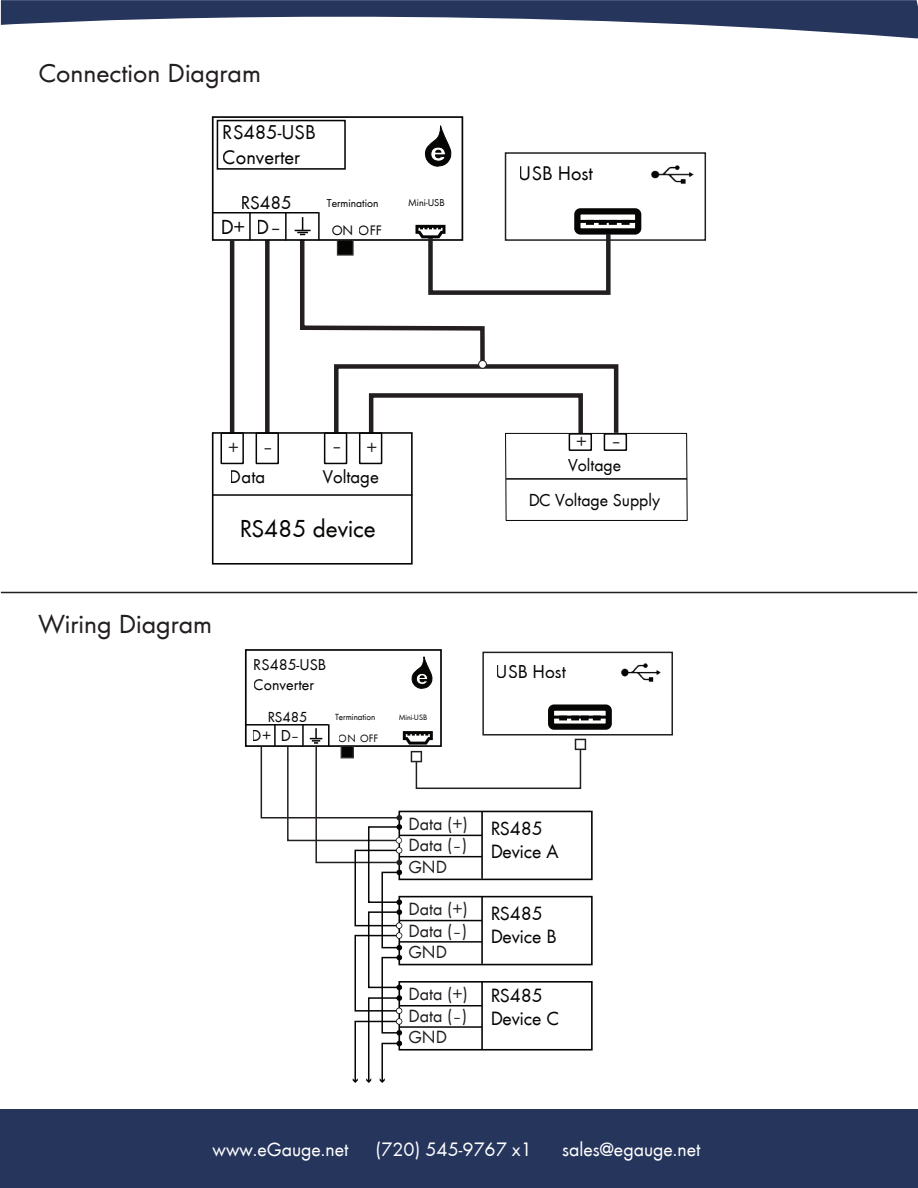
<style>
.page{position:relative;width:918px;height:1188px;background:#fff}
.page>*{position:absolute;margin:0;border:0;box-sizing:border-box;transform-origin:0 0}
.t1{font:27px "Futura T Boo";color:#231f20;scale:1.04 1}
.t2{font:25.35px "Futura T Boo";color:#050504}
.t3{font:21px "Futura T Boo";color:#050504}
.t4{font:20.7px/24.8px "Futura T Boo";color:#050504}
.t5{font:20.4px "Futura T Boo";color:#050504}
.t6{font:20.1px "Futura T Boo";color:#fff}
.t7{font:19.95px/22.6px "Futura T Boo";color:#050504}
.t8{font:19.35px "Futura T Boo";color:#050504}
.t9{font:19.35px "Futura T Boo";color:#231f20}
.t10{font:19.2px "Futura T Boo";color:#050504}
.t11{font:18.9px "Futura T Boo";color:#050504}
.t12{font:18.3px/21.3px "Futura T Boo";color:#231f20;text-align:justify}
.t13{font:18px "Futura T Boo";color:#050504}
.t14{font:17.85px "Futura T Boo";color:#050504}
.t15{font:16.5px "Futura T Boo";color:#050504}
.t16{font:16.2px/19.4px "Futura T Boo";color:#050504}
.t17{font:15px "Futura T Boo";color:#050504}
.t18{font:14.25px "Futura T Boo";color:#050504}
.t19{font:11.7px "Futura T Boo";color:#050504}
.t20{font:11.1px "Futura T Boo";color:#050504}
.t21{font:10.35px "Futura T Boo";color:#050504}
.t22{font:9.15px "Futura T Boo";color:#050504}
.t23{font:8.1px "Futura T Boo";color:#050504}
.s1{color:#231f20}
.s2{font-size:16.5px}
</style>
<div class="page">
<div style="left:0;top:1110px;width:917px;height:78px;background:#26355c"></div>
<svg style="left:1px;top:0;width:917px;height:39px"></svg>
<div style="left:369px;top:393px;width:214px;height:43px;border:4px solid #231f20"></div>
<div style="left:334px;top:364px;width:284px;height:71px;border:4px solid #231f20"></div>
<hr style="left:230px;top:241px;width:4px;height:192px;background:#231f20">
<div style="left:265px;top:240px;width:5px;height:193px;background:#231f20"></div>
<div style="left:212px;top:116px;width:251px;height:125px;border:2px solid #050504"></div>
<hr style="left:213px;top:212px;width:105px;height:2px;background:#050504">
<hr style="left:318px;top:212px;width:2px;height:28px;background:#050504">
<svg style="left:248px;top:213px;width:4px;height:28px"></svg>
<svg style="left:284px;top:213px;width:4px;height:28px"></svg>
<div style="left:217px;top:120px;width:129px;height:50px;border:2px solid #050504"></div>
<svg style="left:425px;top:125px;width:26px;height:41px"></svg>
<div style="left:212px;top:432px;width:201px;height:133px;border:2px solid #050504"></div>
<div style="left:221px;top:432px;width:23px;height:32px;border:2px solid #050504"></div>
<hr style="left:213px;top:494px;width:200px;height:2px;background:#050504">
<div style="left:256px;top:432px;width:23px;height:32px;border:2px solid #050504"></div>
<div style="left:324px;top:432px;width:23px;height:32px;border:2px solid #050504"></div>
<div style="left:359px;top:432px;width:23px;height:32px;border:2px solid #050504"></div>
<img style="left:651px;top:165px;width:43px;height:19px">
<div style="left:574px;top:208px;width:67px;height:27px;border:6px solid #050504;border-radius:3px"></div>
<div style="left:577px;top:211px;width:61px;height:20px;border:3px solid #050504;border-radius:2px"></div>
<hr style="left:579px;top:220px;width:58px;height:3px;background:#050504">
<div style="left:622px;top:220px;width:8px;height:5px;border:3px solid #050504"></div>
<div style="left:609px;top:220px;width:8px;height:5px;border:3px solid #050504"></div>
<div style="left:505px;top:152px;width:201px;height:89px;border:2px solid #231f20"></div>
<svg style="left:505px;top:432px;width:183px;height:89px"></svg>
<svg style="left:295px;top:217px;width:318px;height:152px"></svg>
<hr style="left:1px;top:592px;width:916px;height:1px;background:#231f20">
<img style="left:621px;top:663px;width:40px;height:19px">
<svg style="left:551px;top:707px;width:58px;height:20px"></svg>
<div style="left:548px;top:704px;width:64px;height:26px;border:6px solid #050504;border-radius:3px"></div>
<div style="left:551px;top:708px;width:58px;height:19px;border:3px solid #050504;border-radius:2px"></div>
<hr style="left:553px;top:716px;width:54px;height:3px;background:#050504">
<div style="left:482px;top:652px;width:191px;height:84px;border:2px solid #231f20"></div>
<div style="left:245px;top:649px;width:197px;height:98px;border:2px solid #050504"></div>
<hr style="left:246px;top:724px;width:82px;height:2px;background:#050504">
<svg style="left:412px;top:656px;width:20px;height:33px"></svg>
<div style="left:398px;top:811px;width:195px;height:69px;border:2px solid #050504"></div>
<hr style="left:481px;top:811px;width:2px;height:68px;background:#050504">
<div style="left:398px;top:896px;width:195px;height:69px;border:2px solid #050504"></div>
<hr style="left:481px;top:897px;width:2px;height:67px;background:#050504">
<hr style="left:399px;top:920px;width:83px;height:1px;background:#050504">
<hr style="left:399px;top:941px;width:83px;height:2px;background:#050504">
<div style="left:398px;top:981px;width:195px;height:70px;border:2px solid #050504"></div>
<hr style="left:481px;top:982px;width:2px;height:67px;background:#050504">
<hr style="left:399px;top:1005px;width:83px;height:1px;background:#050504">
<hr style="left:399px;top:1026px;width:83px;height:2px;background:#050504">
<div style="left:368px;top:826px;width:32px;height:77px;border:2px solid #050504"></div>
<div style="left:368px;top:911px;width:32px;height:77px;border:2px solid #050504"></div>
<svg style="left:396px;top:899px;width:6px;height:16px"></svg>
<div style="left:381px;top:872px;width:19px;height:76px;border:2px solid #050504"></div>
<div style="left:381px;top:957px;width:19px;height:77px;border:2px solid #050504"></div>
<svg style="left:396px;top:945px;width:6px;height:15px"></svg>
<div style="left:355px;top:850px;width:45px;height:76px;border:2px solid #050504"></div>
<div style="left:355px;top:935px;width:45px;height:77px;border:2px solid #050504"></div>
<svg style="left:396px;top:922px;width:6px;height:17px"></svg>
<svg style="left:353px;top:985px;width:49px;height:98px"></svg>
<svg style="left:260px;top:716px;width:341px;height:159px"></svg>
<h1 class="t1" style="left:38px;top:57px;width:216px">Connection Diagram</h1>
<p class="t4" style="left:223px;top:120px;width:94px">RS485-USB<br>Converter</p>
<p class="t10" style="left:241px;top:191px;width:53px">RS485</p>
<p class="t3" style="left:221px;top:214px;width:63px">D+ D<span class="s1">–</span></p>
<p class="t19" style="left:327px;top:196px;width:53px">Termination</p>
<p class="t21" style="left:408px;top:197px;width:38px">Mini-USB</p>
<p class="t18" style="left:332px;top:222px;width:52px">ON OFF</p>
<p class="t5" style="left:519px;top:161px;width:76px">USB Host</p>
<p class="t9" style="left:228px;top:436px;width:47px">+ –</p>
<p class="t9" style="left:332px;top:435px;width:47px">– +</p>
<p class="t11" style="left:323px;top:466px;width:58px">Voltage</p>
<p class="t11" style="left:230px;top:466px;width:37px">Data</p>
<h2 class="t2" style="left:239px;top:513px;width:138px">RS485 device</h2>
<p class="t9" style="left:576px;top:430px;width:47px">+ –</p>
<p class="t14" style="left:568px;top:454px;width:54px">Voltage</p>
<p class="t13" style="left:528px;top:489px;width:134px">DC Voltage Supply</p>
<h1 class="t1" style="left:38px;top:607px;width:169px">Wiring Diagram</h1>
<p class="t16" style="left:254px;top:655px;width:74px">RS485-USB<br>Converter</p>
<p class="t8" style="left:496px;top:660px;width:72px">USB Host</p>
<p class="t17" style="left:268px;top:708px;width:41px">RS485</p>
<p class="t22" style="left:335px;top:712px;width:42px">Termination</p>
<p class="t23" style="left:399px;top:712px;width:30px">Mini-USB</p>
<p class="t15" style="left:252px;top:726px;width:49px">D+ D<span class="s1">–</span></p>
<p class="t20" style="left:339px;top:732px;width:41px">ON OFF</p>
<p class="t12" style="left:408px;top:813px;width:61px">Data (+)<br>Data (<span class="s2">–</span>)<br>GND</p>
<p class="t12" style="left:408px;top:898px;width:61px">Data (+)<br>Data (<span class="s2">–</span>)<br>GND</p>
<p class="t12" style="left:408px;top:984px;width:61px">Data (+)<br>Data (<span class="s2">–</span>)<br>GND</p>
<p class="t7" style="left:490px;top:817px;width:70px">RS485<br>Device A</p>
<p class="t7" style="left:490px;top:902px;width:68px">RS485<br>Device B</p>
<p class="t7" style="left:490px;top:984px;width:70px">RS485<br>Device C</p>
<p class="t6" style="left:213px;top:1137px;width:137px">www.eGauge.net</p>
<p class="t6" style="left:375px;top:1137px;width:158px">(720) 545-9767 x1</p>
<p class="t6" style="left:562px;top:1137px;width:140px">sales@egauge.net</p>
</div>
